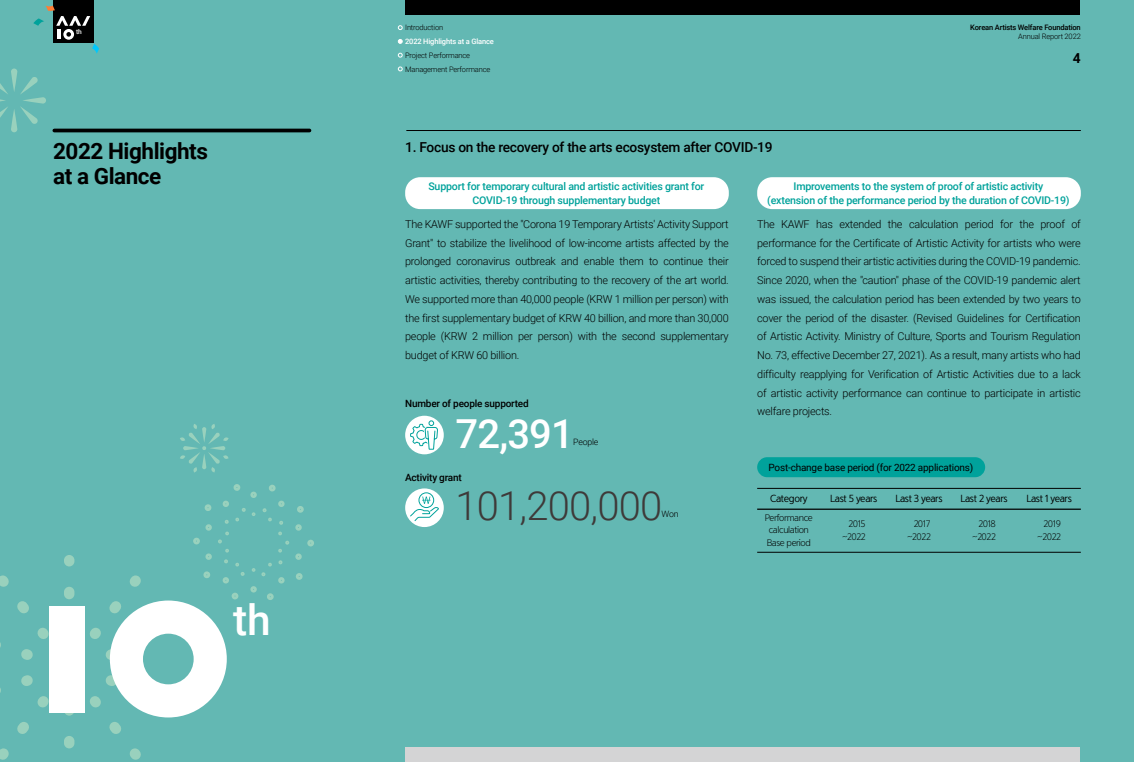
<style>
.page{position:relative;width:1134px;height:762px;background:#63b8b3}
.page>*{position:absolute;margin:0;border:0;box-sizing:border-box;transform-origin:0 0}
.t1{font:500 42.5px "Roboto";color:#fff}
.t2{font:300 40px "Roboto";letter-spacing:-.02em;color:#3e3a39}
.t3{font:500 40px "Roboto";color:#fff}
.t4{font:700 22.5px/25px "Roboto";letter-spacing:-.02em;color:#000}
.t5{font:500 13.75px "Roboto";letter-spacing:-.02em;color:#000}
.t6{font:700 13.75px "Roboto";color:#000}
.t7{font:300 10.88px/18.8px "Roboto";letter-spacing:-.02em;color:#000;text-align:justify}
.t8{font:500 10.62px/13.8px "Roboto";letter-spacing:-.02em;color:#00a29b;text-align:center}
.t9{font:10px "Roboto";letter-spacing:-.02em;color:#000}
.t10{font:500 10px "Roboto";letter-spacing:-.02em;color:#000}
.t11{font:9.38px/12.5px "Yoon Gothic Pro 730";letter-spacing:-.04em;color:#000;text-align:right}
.t12{font:9.38px "Yoon Gothic Pro 750";letter-spacing:-.04em;color:#000}
.t13{font:300 8.75px "Roboto";letter-spacing:-.02em;color:#000}
.t14{font:300 7.5px/13.8px "Roboto";letter-spacing:-.02em;color:#000}
.t15{font:500 7.5px "Roboto";letter-spacing:-.02em;color:#000}
.t16{font:500 7.5px "Roboto";letter-spacing:-.02em;color:#fff}
.t17{font:500 6.62px "Roboto";color:#fff}
</style>
<div class="page">
<hr style="left:54px;top:129px;width:255px;height:3px;background:#000">
<hr style="left:406px;top:130px;width:675px;height:1px;background:#000">
<div style="left:53px;top:0;width:40px;height:43px;background:#000"></div>
<svg style="left:33px;top:5px;width:66px;height:49px"></svg>
<svg style="left:398px;top:53px;width:4px;height:4px"></svg>
<svg style="left:398px;top:39px;width:4px;height:5px"></svg>
<svg style="left:398px;top:26px;width:4px;height:4px"></svg>
<svg style="left:398px;top:67px;width:4px;height:4px"></svg>
<svg style="left:11px;top:69px;width:6px;height:23px"></svg>
<svg style="left:11px;top:109px;width:6px;height:23px"></svg>
<svg style="left:20px;top:106px;width:18px;height:18px"></svg>
<svg style="left:22px;top:97px;width:24px;height:7px"></svg>
<svg style="left:0;top:83px;width:8px;height:35px"></svg>
<svg style="left:20px;top:77px;width:18px;height:17px"></svg>
<svg style="left:180px;top:424px;width:49px;height:48px"></svg>
<svg style="left:183px;top:446px;width:16px;height:4px"></svg>
<svg style="left:210px;top:446px;width:15px;height:4px"></svg>
<svg style="left:267px;top:593px;width:7px;height:7px"></svg>
<svg style="left:233px;top:484px;width:8px;height:7px"></svg>
<svg style="left:269px;top:485px;width:7px;height:7px"></svg>
<svg style="left:203px;top:571px;width:7px;height:7px"></svg>
<svg style="left:297px;top:506px;width:7px;height:7px"></svg>
<svg style="left:193px;top:538px;width:7px;height:6px"></svg>
<svg style="left:307px;top:540px;width:7px;height:6px"></svg>
<svg style="left:205px;top:504px;width:7px;height:7px"></svg>
<svg style="left:296px;top:573px;width:7px;height:7px"></svg>
<svg style="left:250px;top:586px;width:7px;height:6px"></svg>
<svg style="left:250px;top:491px;width:7px;height:7px"></svg>
<svg style="left:223px;top:577px;width:6px;height:6px"></svg>
<svg style="left:278px;top:501px;width:7px;height:6px"></svg>
<svg style="left:205px;top:553px;width:7px;height:7px"></svg>
<svg style="left:295px;top:524px;width:7px;height:7px"></svg>
<svg style="left:205px;top:524px;width:7px;height:7px"></svg>
<svg style="left:295px;top:553px;width:7px;height:7px"></svg>
<svg style="left:222px;top:501px;width:7px;height:6px"></svg>
<svg style="left:278px;top:577px;width:7px;height:6px"></svg>
<svg style="left:261px;top:572px;width:4px;height:4px"></svg>
<svg style="left:242px;top:508px;width:4px;height:4px"></svg>
<svg style="left:240px;top:572px;width:5px;height:4px"></svg>
<svg style="left:262px;top:508px;width:5px;height:4px"></svg>
<svg style="left:224px;top:559px;width:4px;height:5px"></svg>
<svg style="left:279px;top:521px;width:4px;height:4px"></svg>
<svg style="left:225px;top:520px;width:4px;height:4px"></svg>
<svg style="left:278px;top:560px;width:5px;height:4px"></svg>
<svg style="left:252px;top:568px;width:3px;height:4px"></svg>
<svg style="left:252px;top:512px;width:3px;height:4px"></svg>
<svg style="left:235px;top:563px;width:4px;height:3px"></svg>
<svg style="left:268px;top:518px;width:4px;height:4px"></svg>
<svg style="left:225px;top:549px;width:4px;height:4px"></svg>
<svg style="left:278px;top:531px;width:4px;height:4px"></svg>
<svg style="left:218px;top:531px;width:11px;height:12px"></svg>
<svg style="left:278px;top:541px;width:11px;height:12px"></svg>
<svg style="left:235px;top:518px;width:4px;height:3px"></svg>
<svg style="left:268px;top:563px;width:4px;height:3px"></svg>
<div style="left:64px;top:736px;width:10px;height:12px;background:#99d1bd;border-radius:5px"></div>
<svg style="left:64px;top:704px;width:10px;height:11px"></svg>
<div style="left:64px;top:587px;width:10px;height:12px;background:#99d1bd;border-radius:5px"></div>
<div style="left:64px;top:555px;width:10px;height:11px;background:#99d1bd;border-radius:5px"></div>
<svg style="left:0;top:748px;width:9px;height:12px"></svg>
<svg style="left:17px;top:722px;width:12px;height:12px"></svg>
<svg style="left:37px;top:696px;width:12px;height:12px"></svg>
<svg style="left:129px;top:575px;width:12px;height:12px"></svg>
<svg style="left:21px;top:675px;width:12px;height:11px"></svg>
<svg style="left:21px;top:649px;width:12px;height:11px"></svg>
<svg style="left:0;top:575px;width:9px;height:12px"></svg>
<svg style="left:17px;top:601px;width:12px;height:13px"></svg>
<svg style="left:37px;top:628px;width:12px;height:11px"></svg>
<svg style="left:129px;top:748px;width:12px;height:12px"></svg>
<div style="left:405px;top:177px;width:324px;height:32px;background:#fff;border-radius:15px"></div>
<div style="left:757px;top:177px;width:324px;height:32px;background:#fff;border-radius:15px"></div>
<div style="left:405px;top:416px;width:39px;height:38px;background:#fff;border-radius:50%"></div>
<svg style="left:405px;top:488px;width:39px;height:39px"></svg>
<svg style="left:409px;top:415px;width:31px;height:112px"></svg>
<div style="left:757px;top:457px;width:228px;height:20px;background:#00a29b;border-radius:10px"></div>
<hr style="left:757px;top:488px;width:324px;height:1px;background:#000">
<hr style="left:757px;top:508px;width:324px;height:2px;background:#000">
<hr style="left:757px;top:552px;width:324px;height:1px;background:#000">
<div style="left:405px;top:0;width:675px;height:14px;background:#000"></div>
<div style="left:405px;top:748px;width:675px;height:14px;background:#d4d4d5"></div>
<div style="left:50px;top:606px;width:35px;height:106px;background:#fff"></div>
<svg style="left:90px;top:593px;width:149px;height:141px"></svg>
<p class="t17" style="left:76px;top:27px;width:7px">th</p>
<h3 class="t4" style="left:53px;top:137px;width:156px">2022 Highlights at a Glance</h3>
<h1 class="t1" style="left:233px;top:590px;width:39px">th</h1>
<p class="t14" style="left:405px;top:21px;width:40px">Introduction</p>
<p class="t16" style="left:405px;top:36px;width:90px">2022 Highlights at a Glance</p>
<p class="t14" style="left:405px;top:48px;width:87px">Project Performance<br>Management Performance</p>
<p class="t15" style="left:970px;top:23px;width:112px">Korean Artists Welfare Foundation</p>
<p class="t14" style="left:1018px;top:29px;width:64px">Annual Report 2022</p>
<p class="t6" style="left:1073px;top:49px;width:9px">4</p>
<p class="t5" style="left:405px;top:138px;width:369px">1. Focus on the recovery of the arts ecosystem after COVID-19</p>
<p class="t8" style="left:428px;top:179px;width:277px">Support for temporary cultural and artistic activities grant for<br>COVID-19 through supplementary budget</p>
<p class="t7" style="left:405px;top:214px;width:325px">The KAWF supported the "Corona 19 Temporary Artists' Activity Support Grant" to stabilize the livelihood of low-income artists affected by the prolonged coronavirus outbreak and enable them to continue their artistic activities, thereby contributing to the recovery of the art world.<br>We supported more than 40,000 people (KRW 1 million per person) with the first supplementary budget of KRW 40 billion, and more than 30,000 people (KRW 2 million per person) with the second supplementary budget of KRW 60 billion.</p>
<p class="t8" style="left:767px;top:179px;width:304px">Improvements to the system of proof of artistic activity<br>(extension of the performance period by the duration of COVID-19)</p>
<p class="t7" style="left:757px;top:214px;width:325px">The KAWF has extended the calculation period for the proof of performance for the Certificate of Artistic Activity for artists who were forced to suspend their artistic activities during the COVID-19 pandemic.<br>Since 2020, when the "caution" phase of the COVID-19 pandemic alert was issued, the calculation period has been extended by two years to cover the period of the disaster. (Revised Guidelines for Certification of Artistic Activity. Ministry of Culture, Sports and Tourism Regulation No. 73, effective December 27, 2021). As a result, many artists who had difficulty reapplying for Verification of Artistic Activities due to a lack of artistic activity performance can continue to participate in artistic welfare projects.</p>
<p class="t10" style="left:405px;top:396px;width:125px">Number of people supported</p>
<h2 class="t3" style="left:455px;top:405px;width:120px">72,391</h2>
<p class="t13" style="left:573px;top:436px;width:27px">People</p>
<p class="t10" style="left:405px;top:470px;width:58px">Activity grant</p>
<h2 class="t2" style="left:455px;top:477px;width:208px">101,200,000</h2>
<p class="t13" style="left:661px;top:508px;width:19px">Won</p>
<p class="t9" style="left:769px;top:460px;width:206px">Post-change base period (for 2022 applications)</p>
<p class="t12" style="left:770px;top:492px;width:39px">Category</p>
<p class="t11" style="left:765px;top:511px;width:49px;text-align:left">Performance calculation<br>Base period</p>
<p class="t12" style="left:960px;top:492px;width:49px">Last 2 years</p>
<p class="t11" style="left:972px;top:517px;width:25px">2018 ~2022</p>
<p class="t12" style="left:895px;top:492px;width:49px">Last 3 years</p>
<p class="t11" style="left:907px;top:517px;width:25px">2017 ~2022</p>
<p class="t12" style="left:830px;top:492px;width:49px">Last 5 years</p>
<p class="t11" style="left:842px;top:517px;width:25px">2015 ~2022</p>
<p class="t12" style="left:1026px;top:492px;width:47px">Last 1 years</p>
<p class="t11" style="left:1037px;top:517px;width:25px">2019 ~2022</p>
</div>
